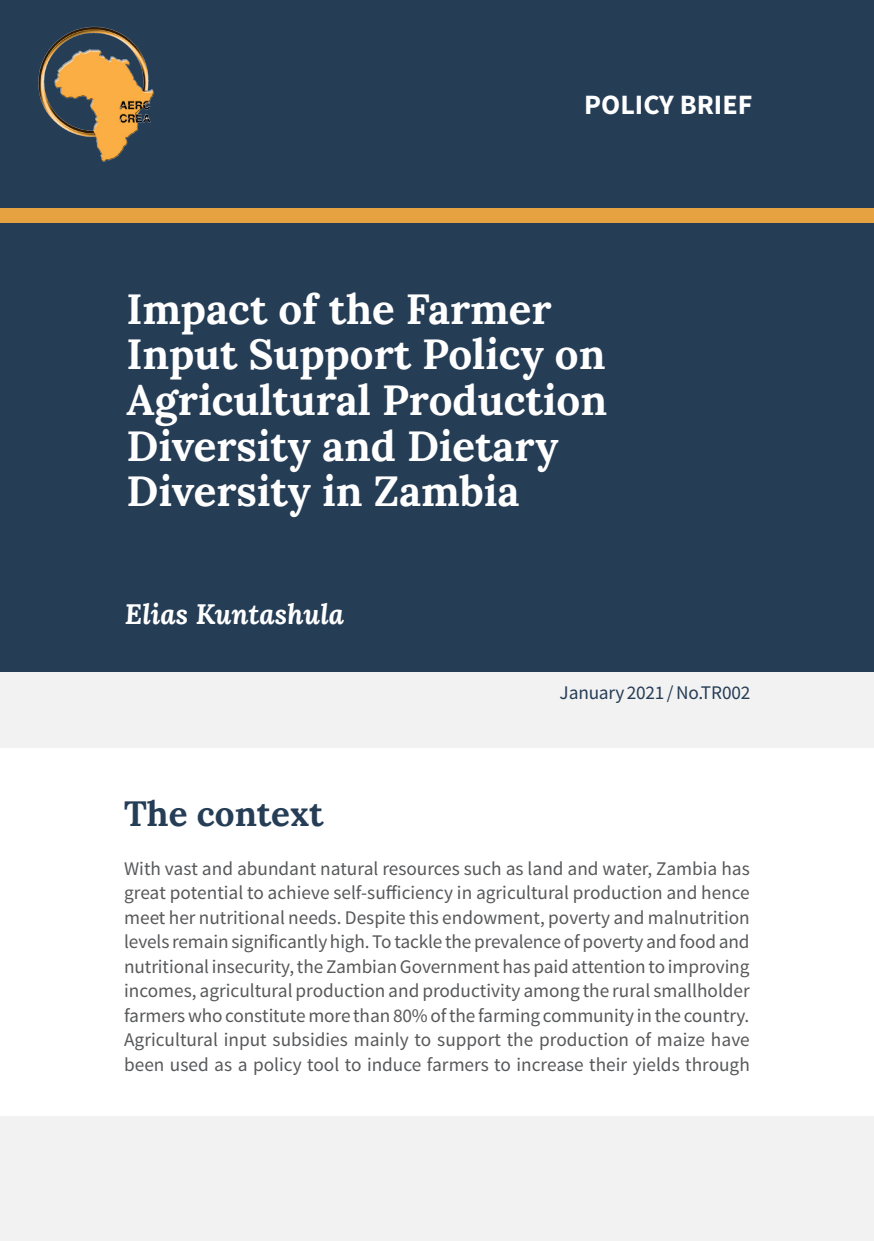
<style>
.page{position:relative;width:874px;height:1241px;background:#fff}
.page>*{position:absolute;margin:0;border:0;box-sizing:border-box;transform-origin:0 0}
.Title_Page_Header{font:700 42px/45.5px "Lora";color:#fff}
.Header_A{font:700 35px "Lora";color:#263d56}
.Header_C{font:italic 700 28px "Lora";color:#fff}
.Body_text{font:700 28px "Source Sans Pro";color:#fff}
.Body_text-2{font:19.25px/24.5px "Source Sans Pro";color:#57585a;text-align:justify}
.Body_text-3{font:19.25px "Source Sans Pro";letter-spacing:-.01em;color:#263d56}
</style>
<div class="page">
<div style="left:0;top:0;width:873px;height:683px;background:#263d56"></div>
<div style="left:0;top:672px;width:873px;height:76px;background:#f2f2f2"></div>
<div style="left:0;top:207px;width:873px;height:15px;background:#e6a141"></div>
<div style="left:0;top:1116px;width:873px;height:124px;background:#f2f2f2"></div>
<img style="left:38px;top:27px;width:116px;height:135px">
<p class="Body_text" style="left:584px;top:87px;width:170px">POLICY BRIEF</p>
<p class="Title_Page_Header" style="left:126px;top:286px;width:481px">Impact of the Farmer<br>Input Support Policy on<br>Agricultural Production<br>Diversity and Dietary<br>Diversity in Zambia</p>
<p class="Header_C" style="left:125px;top:595px;width:221px">Elias Kuntashula</p>
<p class="Body_text-3" style="left:559px;top:680px;width:192px">January 2021 / No.TR002</p>
<p class="Header_A" style="left:124px;top:790px;width:201px">The context</p>
<p class="Body_text-2" style="left:124px;top:856px;width:627px">With vast and abundant natural resources such as land and water, Zambia has great potential to achieve self-sufficiency in agricultural production and hence meet her nutritional needs. Despite this endowment, poverty and malnutrition levels remain significantly high. To tackle the prevalence of poverty and food and nutritional insecurity, the Zambian Government has paid attention to improving incomes, agricultural production and productivity among the rural smallholder farmers who constitute more than 80% of the farming community in the country.<br>Agricultural input subsidies mainly to support the production of maize have been used as a policy tool to induce farmers to increase their yields through</p>
</div>
